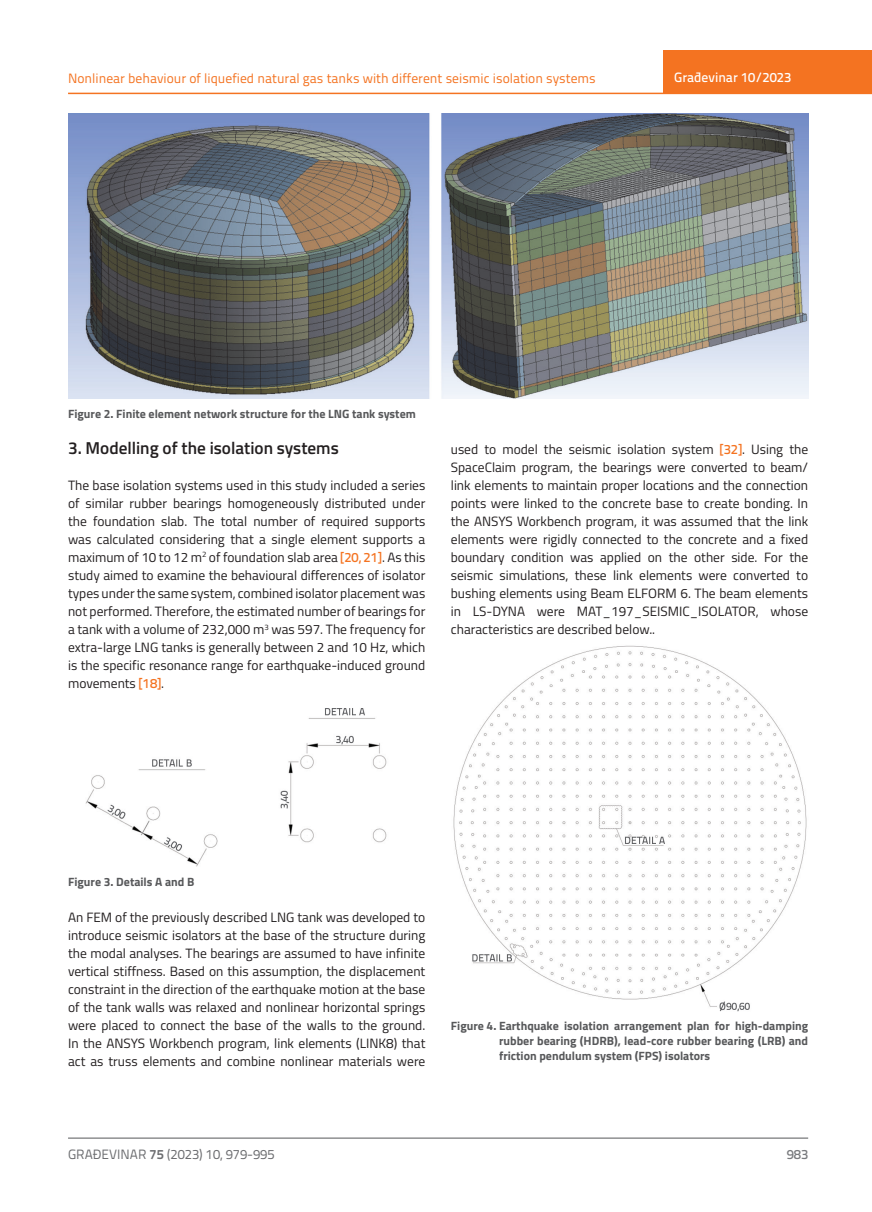
<style>
.page{position:relative;width:872px;height:1212px;background:#fff}
.page>*{position:absolute;margin:0;border:0;box-sizing:border-box;transform-origin:0 0}
.t1{font:600 17.25px "Titillium";color:#231f20}
.t2{font:13.5px/18px "Titillium";color:#231f20;text-align:justify}
.t3{font:13.5px "Titillium Text 22 L";color:#f47321}
.t4{font:13.5px "Titillium Text 22 L";color:#6c6d70}
.t5{font:500 13.5px "Titillium Text 22 L";color:#fff}
.t6{font:500 13.5px "Titillium Text 22 L";color:#787a7d}
.t7{font:700 12px/15px "Titillium";color:#57585a;text-align:justify}
.s1{font-family:"Titillium Text 22 L";font-weight:500;color:#f47321}
.s2{font-weight:700}
</style>
<div class="page">
<hr style="left:68px;top:93px;width:804px;height:1px;background:#f47321">
<div style="left:663px;top:50px;width:209px;height:44px;background:#f47321"></div>
<hr style="left:68px;top:1138px;width:740px;height:1px;background:#57585a">
<img style="left:68px;top:114px;width:740px;height:285px">
<img style="left:85px;top:708px;width:302px;height:159px">
<img style="left:453px;top:645px;width:354px;height:367px">
<p class="t3" style="left:68px;top:68px;width:529px">Nonlinear behaviour of liquefied natural gas tanks with different seismic isolation systems</p>
<p class="t5" style="left:674px;top:67px;width:118px">Građevinar 10/2023</p>
<p class="t7" style="left:68px;top:405px;width:349px">Figure 2. Finite element network structure for the LNG tank system</p>
<p class="t1" style="left:68px;top:435px;width:272px">3. Modelling of the isolation systems</p>
<p class="t2" style="left:68px;top:475px;width:359px">The base isolation systems used in this study included a series of similar rubber bearings homogeneously distributed under the foundation slab. The total number of required supports was calculated considering that a single element supports a maximum of 10 to 12 m<sup>2</sup> of foundation slab area <span class="s1">[20, 21]</span>. As this study aimed to examine the behavioural differences of isolator types under the same system, combined isolator placement was not performed. Therefore, the estimated number of bearings for a tank with a volume of 232,000 m<sup>3</sup> was 597. The frequency for extra-large LNG tanks is generally between 2 and 10 Hz, which is the specific resonance range for earthquake-induced ground movements <span class="s1">[18]</span>.</p>
<p class="t2" style="left:451px;top:439px;width:359px">used to model the seismic isolation system <span class="s1">[32]</span>. Using the SpaceClaim program, the bearings were converted to beam/ link elements to maintain proper locations and the connection points were linked to the concrete base to create bonding. In the ANSYS Workbench program, it was assumed that the link elements were rigidly connected to the concrete and a fixed boundary condition was applied on the other side. For the seismic simulations, these link elements were converted to bushing elements using Beam ELFORM 6. The beam elements in LS-DYNA were MAT_197_SEISMIC_ISOLATOR, whose characteristics are described below..</p>
<p class="t7" style="left:68px;top:874px;width:128px">Figure 3. Details A and B</p>
<p class="t2" style="left:68px;top:908px;width:359px">An FEM of the previously described LNG tank was developed to introduce seismic isolators at the base of the structure during the modal analyses. The bearings are assumed to have infinite vertical stiffness. Based on this assumption, the displacement constraint in the direction of the earthquake motion at the base of the tank walls was relaxed and nonlinear horizontal springs were placed to connect the base of the walls to the ground.<br>In the ANSYS Workbench program, link elements (LINK8) that act as truss elements and combine nonlinear materials were</p>
<p class="t7" style="left:499px;top:1018px;width:310px;text-indent:-48px">Figure 4. Earthquake isolation arrangement plan for high-damping rubber bearing (HDRB), lead-core rubber bearing (LRB) and friction pendulum system (FPS) isolators</p>
<p class="t4" style="left:68px;top:1144px;width:208px">GRAĐEVINAR <span class="s2">75</span> (2023) 10, 979-995</p>
<p class="t6" style="left:786px;top:1144px;width:23px">983</p>
</div>
